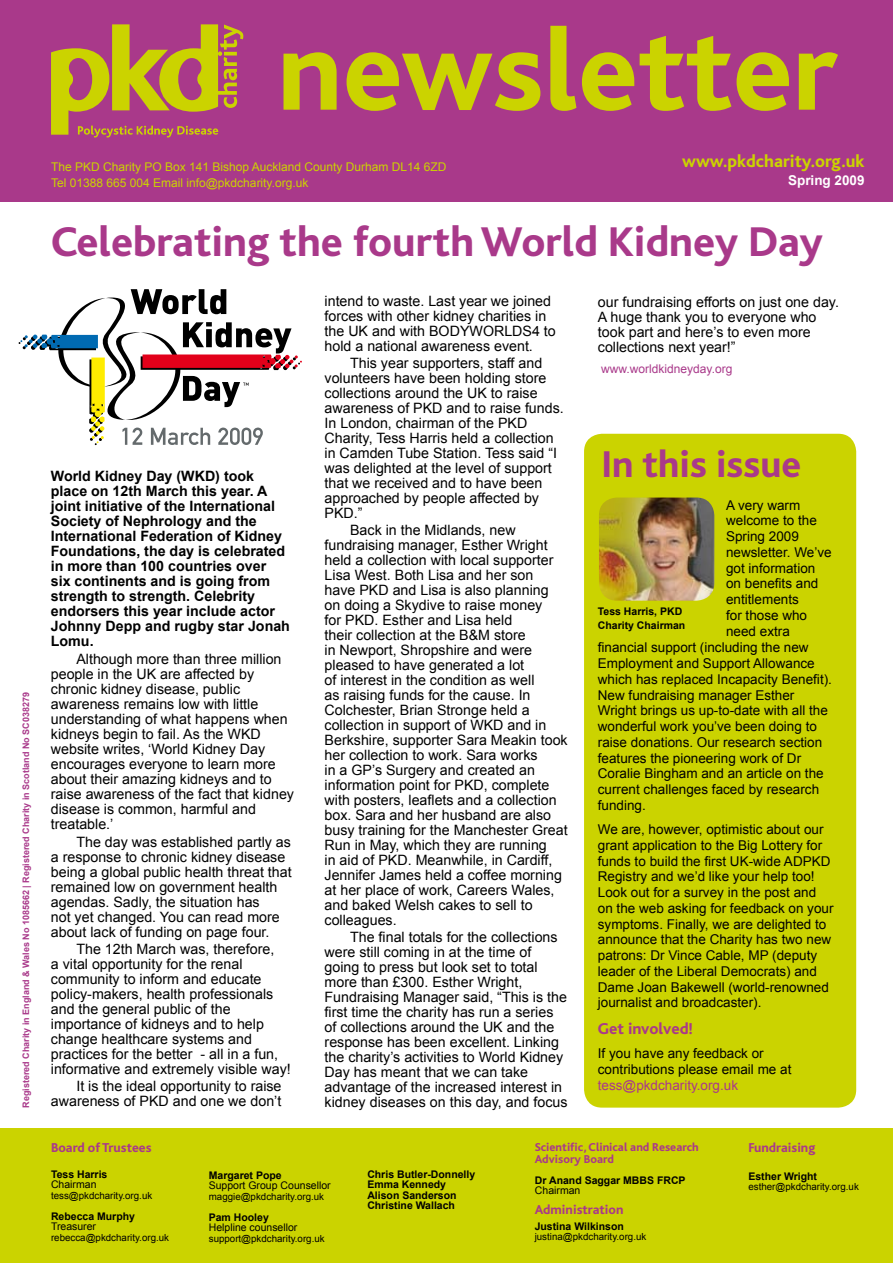
<style>
.page{position:relative;width:893px;height:1263px;background:#fff}
.page>*{position:absolute;margin:0;border:0;box-sizing:border-box;transform-origin:0 0}
.t1{font:800 118.5px "Bliss";color:#cbd300}
.t2{font:800 43.5px "Bliss";color:#a9398a}
.t3{font:800 39px "Bliss";color:#a9398a}
.t4{font:800 18px "Bliss";color:#cbd300}
.t5{font:800 16.5px "Bliss";color:#a9398a}
.t6{font:14.25px/15px "Arial";color:#000}
.t7{font:700 14.25px/15px "Arial";color:#000}
.t8{font:13.5px/15.8px "Arial";color:#000}
.t9{font:800 13.5px "Bliss";color:#a9398a}
.t10{font:13.5px "Arial";color:#a9398a}
.t11{font:700 13.5px "Arial";color:#fff}
.t12{font:12px "Arial";color:#cbd300}
.t13{font:800 12px/12px "Bliss";color:#a9398a}
.t14{font:12px "Arial";color:#a9398a}
.t15{font:700 10.5px/10.5px "Arial";color:#000}
.t16{font:10.5px "Arial";color:#000}
.t17{font:9.75px "Arial";color:#000}
.t18{font:700 9px "Arial";color:#a9398a}
</style>
<div class="page">
<div style="left:0;top:0;width:893px;height:201px;background:#a9398a"></div>
<svg style="left:51px;top:24px;width:192px;height:113px"></svg>
<div style="left:0;top:1128px;width:893px;height:135px;background:#cbd300"></div>
<svg style="left:19px;top:289px;width:283px;height:156px"></svg>
<div style="left:584px;top:434px;width:272px;height:673px;background:#cbd300;border-radius:18px"></div>
<img style="left:599px;top:497px;width:115px;height:104px;border-radius:18px">
<p class="t18" style="left:21px;top:1108px;width:417px;rotate:-90deg">Registered Charity in England &amp; Wales No 1085662 | Registered Charity in Scotland No SC038279</p>
<h1 class="t1" style="left:277px;top:9px;width:561px">newsletter</h1>
<p class="t12" style="left:51px;top:160px;width:397px">The PKD Charity PO Box 141 Bishop Auckland County Durham DL14 6ZD</p>
<p class="t4" style="left:682px;top:152px;width:184px">www.pkdcharity.org.uk</p>
<p class="t12" style="left:51px;top:176px;width:259px">Tel 01388 665 004 Email info@pkdcharity.org.uk</p>
<p class="t11" style="left:788px;top:173px;width:78px">Spring 2009</p>
<h2 class="t2" style="left:51px;top:220px;width:773px">Celebrating the fourth World Kidney Day</h2>
<p class="t7" style="left:51px;top:469px;width:241px">World Kidney Day (WKD) took place on 12th March this year. A joint initiative of the International<br>Society of Nephrology and the<br>International Federation of Kidney<br>Foundations, the day is celebrated in more than 100 countries over<br>six continents and is going from strength to strength. Celebrity endorsers this year include actor<br>Johnny Depp and rugby star Jonah<br>Lomu.</p>
<p class="t6" style="left:51px;top:652px;width:245px;text-indent:26px">Although more than three million people in the UK are affected by chronic kidney disease, public awareness remains low with little understanding of what happens when kidneys begin to fail. As the WKD website writes, ‘World Kidney Day encourages everyone to learn more about their amazing kidneys and to raise awareness of the fact that kidney disease is common, harmful and treatable.’</p>
<p class="t6" style="left:51px;top:834px;width:242px;text-indent:26px">The day was established partly as a response to chronic kidney disease being a global public health threat that remained low on government health agendas. Sadly, the situation has<br>not yet changed. You can read more about lack of funding on page four.</p>
<p class="t6" style="left:51px;top:941px;width:241px;text-indent:26px">The 12th March was, therefore,<br>a vital opportunity for the renal community to inform and educate policy-makers, health professionals and the general public of the importance of kidneys and to help change healthcare systems and practices for the better - all in a fun, informative and extremely visible way!</p>
<p class="t6" style="left:51px;top:1078px;width:232px;text-align:right">It is the ideal opportunity to raise awareness of PKD and one we don’t</p>
<p class="t6" style="left:325px;top:293px;width:233px">intend to waste. Last year we joined forces with other kidney charities in the UK and with BODYWORLDS4 to hold a national awareness event.</p>
<p class="t6" style="left:325px;top:355px;width:241px;text-indent:26px">This year supporters, staff and volunteers have been holding store collections around the UK to raise awareness of PKD and to raise funds.<br>In London, chairman of the PKD<br>Charity, Tess Harris held a collection in Camden Tube Station. Tess said “I was delighted at the level of support that we received and to have been approached by people affected by<br>PKD.”</p>
<p class="t6" style="left:325px;top:522px;width:245px;text-indent:26px">Back in the Midlands, new fundraising manager, Esther Wright held a collection with local supporter Lisa West. Both Lisa and her son have PKD and Lisa is also planning on doing a Skydive to raise money<br>for PKD. Esther and Lisa held<br>their collection at the B&amp;M store<br>in Newport, Shropshire and were pleased to have generated a lot<br>of interest in the condition as well<br>as raising funds for the cause. In Colchester, Brian Stronge held a collection in support of WKD and in Berkshire, supporter Sara Meakin took her collection to work. Sara works<br>in a GP’s Surgery and created an information point for PKD, complete with posters, leaflets and a collection box. Sara and her husband are also busy training for the Manchester Great Run in May, which they are running<br>in aid of PKD. Meanwhile, in Cardiff, Jennifer James held a coffee morning at her place of work, Careers Wales, and baked Welsh cakes to sell to colleagues.</p>
<p class="t6" style="left:325px;top:929px;width:244px;text-indent:26px">The final totals for the collections were still coming in at the time of going to press but look set to total more than £300. Esther Wright, Fundraising Manager said, “This is the first time the charity has run a series of collections around the UK and the response has been excellent. Linking the charity’s activities to World Kidney Day has meant that we can take advantage of the increased interest in kidney diseases on this day, and focus</p>
<p class="t6" style="left:598px;top:294px;width:243px">our fundraising efforts on just one day.<br>A huge thank you to everyone who took part and here’s to even more collections next year!”</p>
<p class="t14" style="left:601px;top:362px;width:133px">www.worldkidneyday.org</p>
<h3 class="t3" style="left:602px;top:444px;width:201px">In this issue</h3>
<p class="t8" style="left:726px;top:497px;width:107px">A very warm welcome to the<br>Spring 2009 newsletter. We’ve got information on benefits and entitlements<br>for those who need extra</p>
<p class="t15" style="left:598px;top:604px;width:89px;line-height:14.5px">Tess Harris, PKD<br>Charity Chairman</p>
<p class="t8" style="left:598px;top:640px;width:236px">financial support (including the new Employment and Support Allowance which has replaced Incapacity Benefit).<br>New fundraising manager Esther Wright brings us up-to-date with all the wonderful work you’ve been doing to raise donations. Our research section features the pioneering work of Dr Coralie Bingham and an article on the current challenges faced by research funding.</p>
<p class="t8" style="left:598px;top:821px;width:237px">We are, however, optimistic about our grant application to the Big Lottery for funds to build the first UK-wide ADPKD Registry and we’d like your help too!<br>Look out for a survey in the post and on the web asking for feedback on your symptoms. Finally, we are delighted to announce that the Charity has two new patrons: Dr Vince Cable, MP (deputy leader of the Liberal Democrats) and Dame Joan Bakewell (world-renowned journalist and broadcaster).</p>
<p class="t5" style="left:598px;top:1020px;width:97px">Get involved!</p>
<p class="t8" style="left:598px;top:1046px;width:195px">If you have any feedback or contributions please email me at</p>
<p class="t10" style="left:598px;top:1077px;width:142px">tess@pkdcharity.org.uk</p>
<p class="t9" style="left:51px;top:1141px;width:102px">Board of Trustees</p>
<p class="t15" style="left:51px;top:1169px;width:58px">Tess Harris</p>
<p class="t16" style="left:51px;top:1179px;width:47px">Chairman</p>
<p class="t17" style="left:51px;top:1190px;width:103px">tess@pkdcharity.org.uk</p>
<p class="t15" style="left:51px;top:1211px;width:86px">Rebecca Murphy</p>
<p class="t16" style="left:51px;top:1221px;width:47px">Treasurer</p>
<p class="t17" style="left:51px;top:1232px;width:120px">rebecca@pkdcharity.org.uk</p>
<p class="t15" style="left:209px;top:1169px;width:74px">Margaret Pope</p>
<p class="t16" style="left:209px;top:1179px;width:123px">Support Group Counsellor</p>
<p class="t17" style="left:209px;top:1191px;width:117px">maggie@pkdcharity.org.uk</p>
<p class="t15" style="left:209px;top:1211px;width:62px">Pam Hooley</p>
<p class="t16" style="left:209px;top:1221px;width:90px">Helpline counsellor</p>
<p class="t17" style="left:209px;top:1233px;width:117px">support@pkdcharity.org.uk</p>
<p class="t15" style="left:367px;top:1169px;width:109px">Chris Butler-Donnelly<br>Emma Kennedy<br>Alison Sanderson<br>Christine Wallach</p>
<p class="t13" style="left:535px;top:1142px;width:166px">Scientific, Clinical and Research<br>Advisory Board</p>
<p class="t15" style="left:535px;top:1175px;width:152px">Dr Anand Saggar MBBS FRCP</p>
<p class="t16" style="left:535px;top:1185px;width:47px">Chairman</p>
<p class="t15" style="left:535px;top:1220px;width:91px">Justina Wilkinson</p>
<p class="t17" style="left:535px;top:1231px;width:113px">justina@pkdcharity.org.uk</p>
<p class="t9" style="left:535px;top:1203px;width:90px">Administration</p>
<p class="t9" style="left:748px;top:1141px;width:68px">Fundraising</p>
<p class="t15" style="left:748px;top:1170px;width:70px">Esther Wright</p>
<p class="t17" style="left:748px;top:1181px;width:112px">esther@pkdcharity.org.uk</p>
</div>
